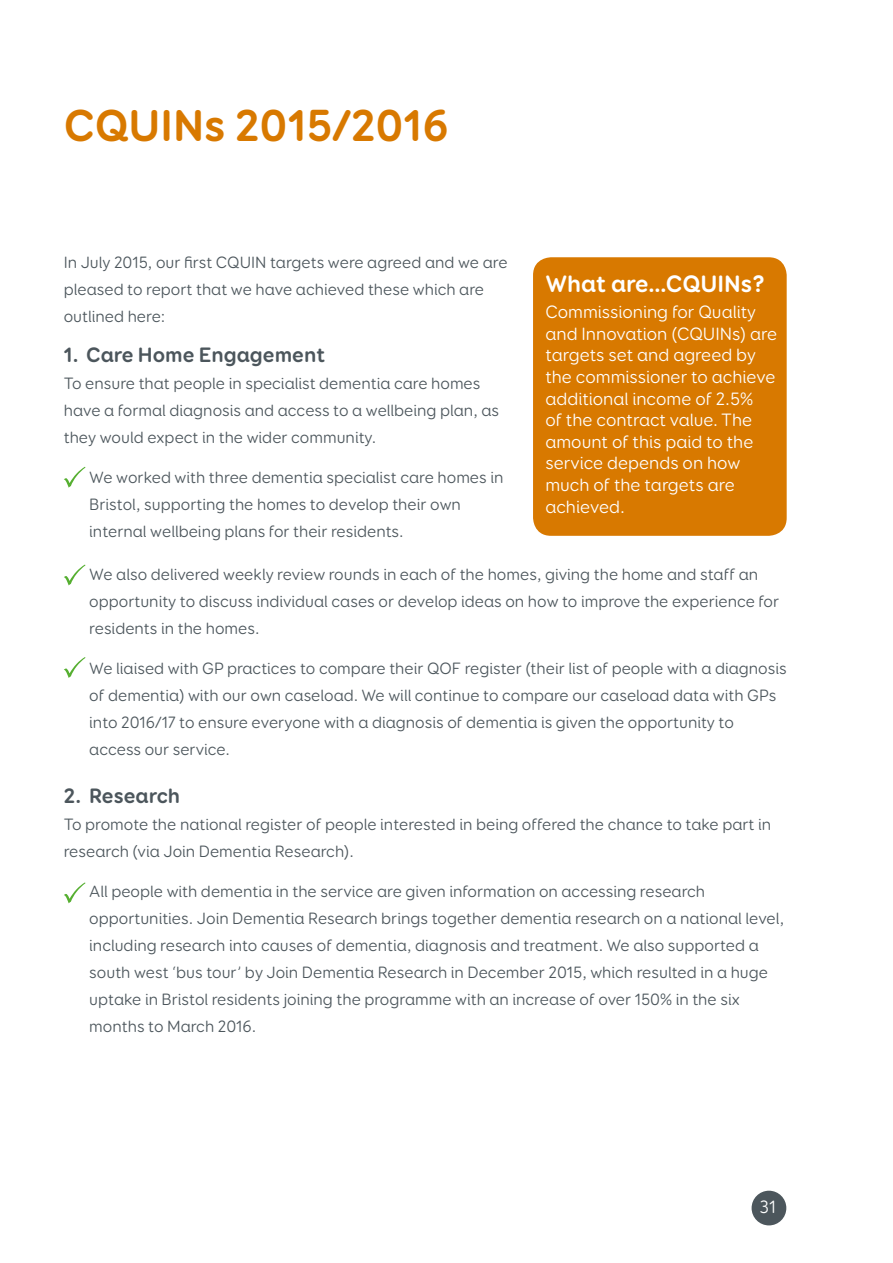
<style>
.page{position:relative;width:893px;height:1263px;background:#fff}
.page>*{position:absolute;margin:0;border:0;box-sizing:border-box;transform-origin:0 0}
.t1{font:700 45px "Booster Next FY";color:#d87900}
.t2{font:700 24px "Booster Next FY";color:#fff}
.t3{font:700 21px "Booster Next FY";color:#4c565c}
.t4{font:18px/21.6px "Booster Next FY";color:#fff}
.t5{font:16.5px/27px "Booster Next FY";color:#4c565c}
</style>
<div class="page">
<div style="left:533px;top:257px;width:254px;height:279px;background:#d87900;border-radius:18px"></div>
<svg style="left:64px;top:467px;width:21px;height:21px"></svg>
<svg style="left:64px;top:564px;width:21px;height:21px"></svg>
<svg style="left:64px;top:882px;width:21px;height:21px"></svg>
<svg style="left:64px;top:657px;width:21px;height:21px"></svg>
<div style="left:752px;top:1191px;width:34px;height:34px;background:#4c565c;border-radius:50%"></div>
<div style="left:752px;top:1191px;width:34px;height:34px;border:2px solid #4c565c;border-radius:50%"></div>
<h1 class="t1" style="left:64px;top:98px;width:387px">CQUINs 2015/2016</h1>
<p class="t5" style="left:64px;top:249px;width:445px">In July 2015, our first CQUIN targets were agreed and we are pleased to report that we have achieved these which are outlined here:</p>
<p class="t3" style="left:64px;top:341px;width:263px">1. Care Home Engagement</p>
<p class="t5" style="left:64px;top:370px;width:437px">To ensure that people in specialist dementia care homes have a formal diagnosis and access to a wellbeing plan, as they would expect in the wider community.</p>
<p class="t5" style="left:89px;top:464px;width:416px">We worked with three dementia specialist care homes in<br>Bristol, supporting the homes to develop their own internal wellbeing plans for their residents.</p>
<h2 class="t2" style="left:545px;top:269px;width:222px">What are…CQUINs?</h2>
<p class="t4" style="left:545px;top:301px;width:233px">Commissioning for Quality and Innovation (CQUINs) are targets set and agreed by the commissioner to achieve additional income of 2.5%<br>of the contract value. The amount of this paid to the service depends on how much of the targets are achieved.</p>
<p class="t5" style="left:89px;top:561px;width:691px">We also delivered weekly review rounds in each of the homes, giving the home and staff an opportunity to discuss individual cases or develop ideas on how to improve the experience for residents in the homes.</p>
<p class="t5" style="left:89px;top:655px;width:699px">We liaised with GP practices to compare their QOF register (their list of people with a diagnosis of dementia) with our own caseload. We will continue to compare our caseload data with GPs into 2016/17 to ensure everyone with a diagnosis of dementia is given the opportunity to access our service.</p>
<p class="t3" style="left:64px;top:783px;width:118px">2. Research</p>
<p class="t5" style="left:64px;top:811px;width:709px">To promote the national register of people interested in being offered the chance to take part in research (via Join Dementia Research).</p>
<p class="t5" style="left:89px;top:878px;width:696px">All people with dementia in the service are given information on accessing research opportunities. Join Dementia Research brings together dementia research on a national level, including research into causes of dementia, diagnosis and treatment. We also supported a south west ‘bus tour’ by Join Dementia Research in December 2015, which resulted in a huge uptake in Bristol residents joining the programme with an increase of over 150% in the six months to March 2016.</p>
<p class="t4" style="left:760px;top:1196px;width:18px">31</p>
</div>
